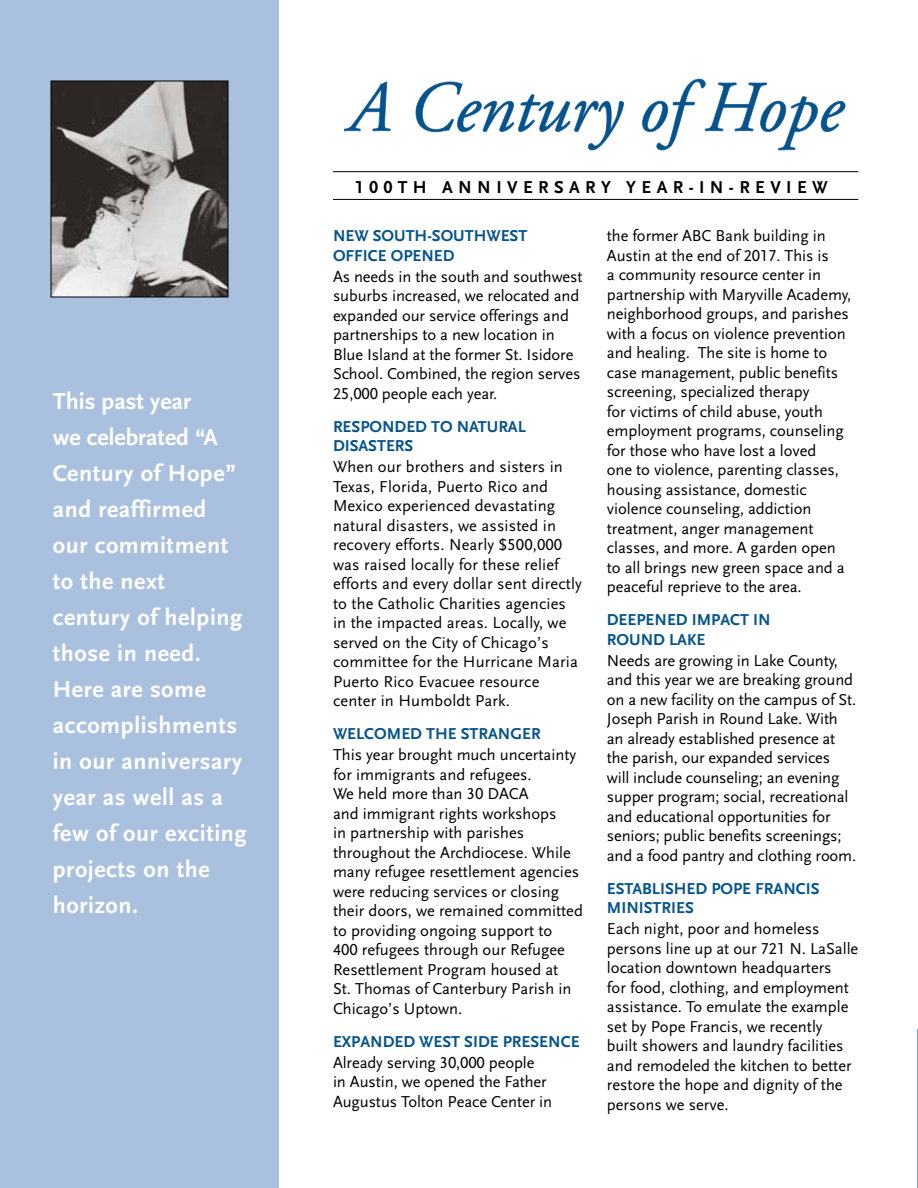
<style>
.page{position:relative;width:918px;height:1188px;background:#fff}
.page>*{position:absolute;margin:0;border:0;box-sizing:border-box;transform-origin:0 0}
.t1{font:italic 72px "Adobe Garamond Pro";letter-spacing:-.005em;color:#04538c}
.t2{font:700 24px/36px "Scala Sans LF";letter-spacing:.025em;color:#fff}
.t3{font:700 18px "Scala Sans LF";letter-spacing:.3em;color:#000}
.t4{font:16.5px/19.5px "Scala Sans LF";letter-spacing:-.005em;color:#000}
.t5{font:700 16.5px/19.5px "Scala Sans LF";color:#04538c}
</style>
<div class="page">
<hr style="left:333px;top:171px;width:525px;height:1px;background:#000">
<hr style="left:333px;top:199px;width:525px;height:1px;background:#000">
<div style="left:0;top:0;width:279px;height:1188px;background:#a9c1df"></div>
<img style="left:53px;top:83px;width:173px;height:212px">
<div style="left:51px;top:81px;width:177px;height:216px;border:1px solid #000"></div>
<svg style="left:344px;top:82px;width:46px;height:49px"></svg>
<svg style="left:416px;top:82px;width:208px;height:68px"></svg>
<svg style="left:642px;top:79px;width:203px;height:71px"></svg>
<hr style="left:917px;top:1030px;width:1px;height:158px;background:#6c9cc9">
<h2 class="t2" style="left:53px;top:383px;width:195px">This past year<br>we celebrated “A<br>Century of Hope” and reaffirmed our commitment to the next century of helping those in need.<br>Here are some accomplishments in our anniversary year as well as a few of our exciting projects on the horizon.</h2>
<h1 class="t1" style="left:348px;top:65px;width:496px">A Century of Hope</h1>
<p class="t3" style="left:355px;top:178px;width:475px">100TH ANNIVERSARY YEAR-IN-REVIEW</p>
<p class="t5" style="left:333px;top:226px;width:196px">NEW SOUTH-SOUTHWEST<br>OFFICE OPENED</p>
<p class="t4" style="left:333px;top:267px;width:251px">As needs in the south and southwest suburbs increased, we relocated and expanded our service offerings and partnerships to a new location in Blue Island at the former St. Isidore School. Combined, the region serves 25,000 people each year.</p>
<p class="t5" style="left:333px;top:417px;width:194px">RESPONDED TO NATURAL<br>DISASTERS</p>
<p class="t4" style="left:333px;top:457px;width:250px">When our brothers and sisters in Texas, Florida, Puerto Rico and Mexico experienced devastating natural disasters, we assisted in recovery efforts. Nearly $500,000 was raised locally for these relief efforts and every dollar sent directly to the Catholic Charities agencies in the impacted areas. Locally, we served on the City of Chicago’s committee for the Hurricane Maria Puerto Rico Evacuee resource center in Humboldt Park.</p>
<p class="t5" style="left:333px;top:724px;width:209px">WELCOMED THE STRANGER</p>
<p class="t4" style="left:333px;top:745px;width:251px">This year brought much uncertainty for immigrants and refugees.<br>We held more than 30 DACA<br>and immigrant rights workshops<br>in partnership with parishes throughout the Archdiocese. While many refugee resettlement agencies were reducing services or closing their doors, we remained committed to providing ongoing support to<br>400 refugees through our Refugee<br>Resettlement Program housed at<br>St. Thomas of Canterbury Parish in<br>Chicago’s Uptown.</p>
<p class="t5" style="left:333px;top:1032px;width:248px">EXPANDED WEST SIDE PRESENCE</p>
<p class="t4" style="left:333px;top:1053px;width:221px">Already serving 30,000 people<br>in Austin, we opened the Father<br>Augustus Tolton Peace Center in</p>
<p class="t4" style="left:607px;top:226px;width:246px">the former ABC Bank building in<br>Austin at the end of 2017. This is<br>a community resource center in partnership with Maryville Academy, neighborhood groups, and parishes with a focus on violence prevention and healing. The site is home to case management, public benefits screening, specialized therapy<br>for victims of child abuse, youth employment programs, counseling for those who have lost a loved<br>one to violence, parenting classes, housing assistance, domestic violence counseling, addiction treatment, anger management classes, and more. A garden open to all brings new green space and a peaceful reprieve to the area.</p>
<p class="t5" style="left:607px;top:611px;width:165px">DEEPENED IMPACT IN<br>ROUND LAKE</p>
<p class="t4" style="left:607px;top:651px;width:251px">Needs are growing in Lake County, and this year we are breaking ground on a new facility on the campus of St.<br>Joseph Parish in Round Lake. With an already established presence at the parish, our expanded services will include counseling; an evening supper program; social, recreational and educational opportunities for seniors; public benefits screenings; and a food pantry and clothing room.</p>
<p class="t5" style="left:607px;top:879px;width:214px">ESTABLISHED POPE FRANCIS<br>MINISTRIES</p>
<p class="t4" style="left:607px;top:919px;width:253px">Each night, poor and homeless persons line up at our 721 N. LaSalle location downtown headquarters<br>for food, clothing, and employment assistance. To emulate the example set by Pope Francis, we recently<br>built showers and laundry facilities and remodeled the kitchen to better restore the hope and dignity of the persons we serve.</p>
</div>
